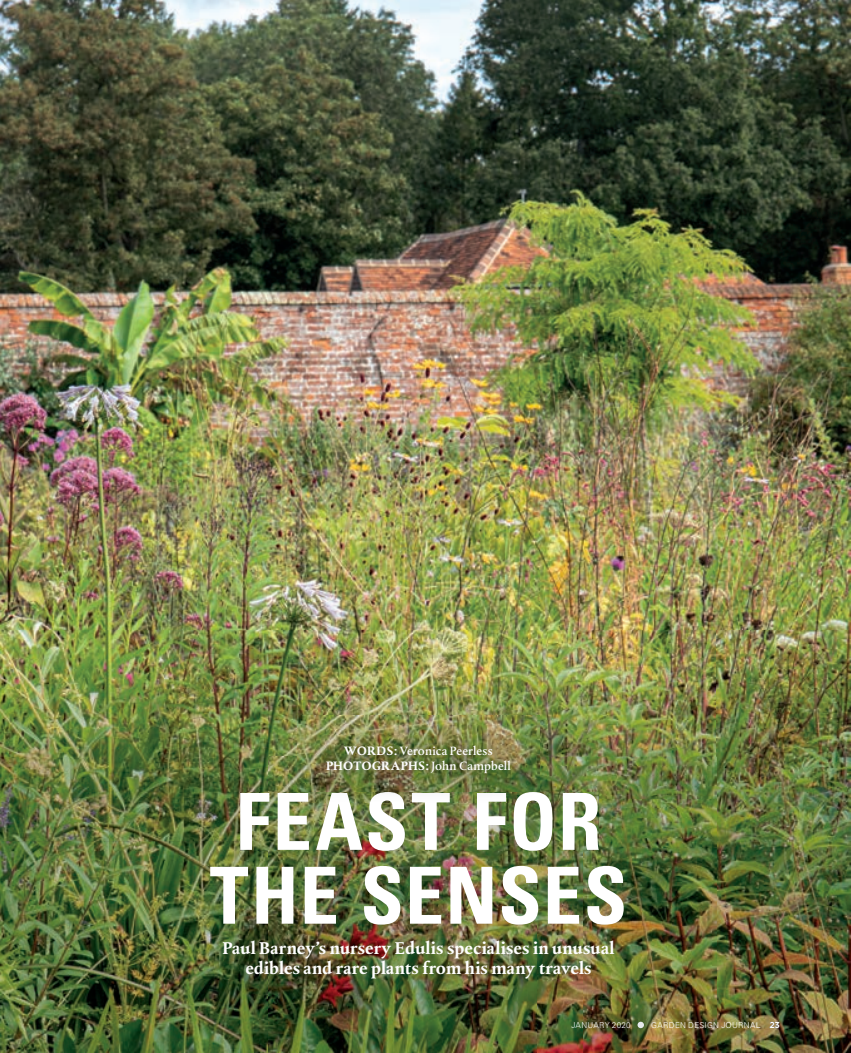
<style>
.page{position:relative;width:851px;height:1053px;background:#fff}
.page>*{position:absolute;margin:0;border:0;box-sizing:border-box;transform-origin:0 0}
.t1{font:700 condensed 78.75px/73.8px "Univers";letter-spacing:.025em;color:#fff;text-align:center}
.t2{font:700 17.5px/20px "Albertina";letter-spacing:.01em;color:#fff;text-align:center}
.t3{font:500 12.5px/15px "Albertina";letter-spacing:.005em;color:#fff;text-align:center}
.t4{font:300 8.12px "Univers";letter-spacing:.025em;color:#fff}
.s1{font-weight:700}
.s2{font-family:"Gotham";font-weight:400}
.s3{font-family:"Gotham";font-weight:700;font-size:8.75px;color:#231f20}
</style>
<div class="page">
<img style="left:0;top:0;width:850px;height:630px">
<img style="left:0;top:630px;width:268px;height:422px">
<img style="left:268px;top:630px;width:448px;height:126px">
<img style="left:716px;top:630px;width:134px;height:422px">
<img style="left:268px;top:756px;width:29px;height:36px">
<img style="left:539px;top:756px;width:177px;height:42px">
<img style="left:582px;top:798px;width:134px;height:254px">
<img style="left:268px;top:850px;width:314px;height:202px">
<img style="left:240px;top:792px;width:358px;height:58px">
<div style="left:637px;top:1021px;width:7px;height:7px;background:#e6eaed;border-radius:50%"></div>
<img style="left:297px;top:715px;width:242px;height:77px">
<img style="left:297px;top:792px;width:242px;height:10px">
<p class="t3" style="left:326px;top:743px;width:186px"><span class="s1">WORDS:</span> Veronica Peerless<br><span class="s1">PHOTOGRAPHS:</span> John Campbell</p>
<h1 class="t1" style="left:210px;top:783px;width:419px">FEAST FOR<br>THE SENSES</h1>
<p class="t2" style="left:222px;top:937px;width:393px">Paul Barney’s nursery Edulis specialises in unusual edibles and rare plants from his many travels</p>
<p class="t4" style="left:571px;top:1020px;width:61px">JANUARY 2020</p>
<p class="t4" style="left:651px;top:1020px;width:130px">GARDEN DESIGN JOURNA<span class="s2">L</span> <span class="s3">23</span></p>
</div>
